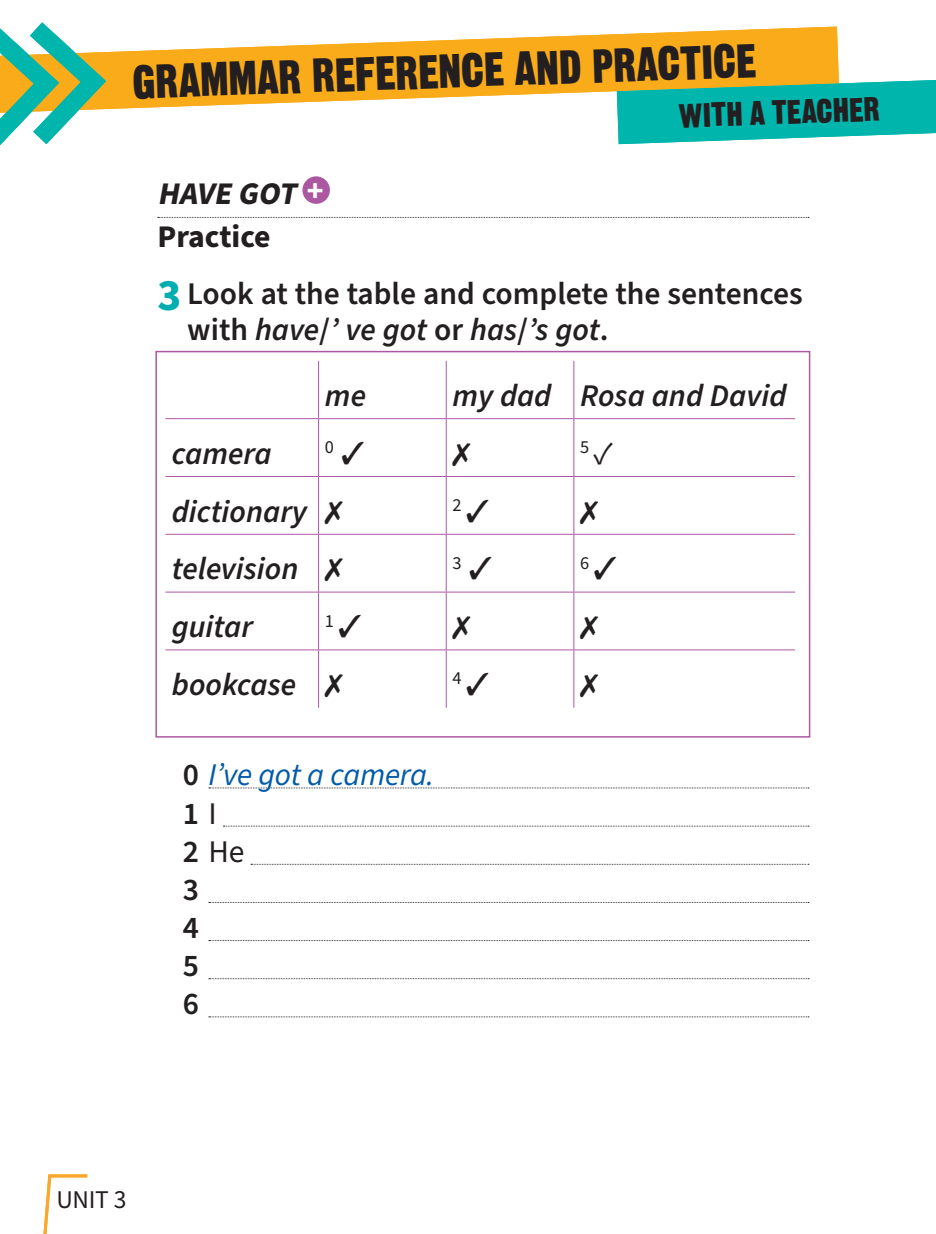
<style>
.page{position:relative;width:936px;height:1234px;background:#fff}
.page>*{position:absolute;margin:0;border:0;box-sizing:border-box;transform-origin:0 0}
.t1{font:46.5px "Gothic Thirteen Std";color:#231f20}
.t2{font:33px "Gothic Thirteen Std";color:#231f20}
.t3{font:600 31.5px/36px "Source Sans Pro";color:#231f20}
.t4{font:italic 600 31.5px "Source Sans Pro";color:#231f20}
.t5{font:italic 31.5px/38.1px "Source Sans Pro";letter-spacing:-.01em;color:#015aaa}
.t6{font:700 31.5px/42.3px "Source Sans Pro";color:#231f20}
.t7{font:25.5px "Source Sans Pro";color:#231f20}
.t8{font:18.3px "Source Sans Pro";color:#231f20}
.s1{font-style:italic}
.s2{color:#fff}
.s3{font-weight:700;font-size:45px;color:#00adaf}
.s4{font-size:31.5px}
.s5{font-weight:600;font-style:normal;color:#231f20}
.s6{font-style:normal;color:#231f20}
</style>
<div class="page">
<svg style="left:119px;top:27px;width:719px;height:82px;fill:#faab1a"></svg>
<svg style="left:616px;top:80px;width:319px;height:64px;background:#2bbba8"></svg>
<svg style="left:0;top:22px;width:119px;height:124px"></svg>
<svg style="left:158px;top:217px;width:650px;height:1px"></svg>
<svg style="left:209px;top:787px;width:599px;height:1px"></svg>
<svg style="left:223px;top:825px;width:585px;height:1px"></svg>
<svg style="left:251px;top:863px;width:555px;height:1px"></svg>
<svg style="left:209px;top:940px;width:599px;height:1px"></svg>
<svg style="left:209px;top:978px;width:599px;height:1px"></svg>
<svg style="left:209px;top:1016px;width:599px;height:1px"></svg>
<div style="left:302px;top:176px;width:28px;height:28px;background:#ac58a1;border-radius:50%"></div>
<hr style="left:318px;top:361px;width:1px;height:57px;background:#ac58a1">
<hr style="left:446px;top:361px;width:1px;height:57px;background:#ac58a1">
<hr style="left:573px;top:361px;width:1px;height:57px;background:#ac58a1">
<hr style="left:165px;top:418px;width:153px;height:1px;background:#ac58a1">
<hr style="left:318px;top:418px;width:128px;height:1px;background:#ac58a1">
<hr style="left:318px;top:419px;width:1px;height:57px;background:#ac58a1">
<hr style="left:446px;top:418px;width:128px;height:1px;background:#ac58a1">
<hr style="left:446px;top:419px;width:1px;height:57px;background:#ac58a1">
<hr style="left:574px;top:418px;width:221px;height:1px;background:#ac58a1">
<hr style="left:573px;top:419px;width:1px;height:57px;background:#ac58a1">
<hr style="left:165px;top:476px;width:153px;height:1px;background:#ac58a1">
<hr style="left:318px;top:476px;width:128px;height:1px;background:#ac58a1">
<hr style="left:318px;top:476px;width:1px;height:58px;background:#ac58a1">
<hr style="left:446px;top:476px;width:128px;height:1px;background:#ac58a1">
<hr style="left:446px;top:476px;width:1px;height:58px;background:#ac58a1">
<hr style="left:574px;top:476px;width:221px;height:1px;background:#ac58a1">
<hr style="left:573px;top:476px;width:1px;height:58px;background:#ac58a1">
<hr style="left:165px;top:534px;width:153px;height:1px;background:#ac58a1">
<hr style="left:318px;top:534px;width:128px;height:1px;background:#ac58a1">
<hr style="left:318px;top:534px;width:1px;height:57px;background:#ac58a1">
<hr style="left:446px;top:534px;width:128px;height:1px;background:#ac58a1">
<hr style="left:446px;top:534px;width:1px;height:57px;background:#ac58a1">
<hr style="left:574px;top:534px;width:221px;height:1px;background:#ac58a1">
<hr style="left:573px;top:534px;width:1px;height:57px;background:#ac58a1">
<hr style="left:165px;top:591px;width:153px;height:1px;background:#ac58a1">
<hr style="left:318px;top:591px;width:128px;height:1px;background:#ac58a1">
<hr style="left:318px;top:592px;width:1px;height:57px;background:#ac58a1">
<hr style="left:446px;top:591px;width:128px;height:1px;background:#ac58a1">
<hr style="left:446px;top:592px;width:1px;height:57px;background:#ac58a1">
<hr style="left:574px;top:591px;width:221px;height:1px;background:#ac58a1">
<hr style="left:573px;top:592px;width:1px;height:57px;background:#ac58a1">
<hr style="left:165px;top:649px;width:153px;height:1px;background:#ac58a1">
<hr style="left:318px;top:649px;width:128px;height:1px;background:#ac58a1">
<hr style="left:318px;top:650px;width:1px;height:57px;background:#ac58a1">
<hr style="left:446px;top:649px;width:128px;height:1px;background:#ac58a1">
<hr style="left:446px;top:650px;width:1px;height:57px;background:#ac58a1">
<hr style="left:574px;top:649px;width:221px;height:1px;background:#ac58a1">
<hr style="left:573px;top:650px;width:1px;height:57px;background:#ac58a1">
<div style="left:155px;top:351px;width:655px;height:386px;border:2px solid #ac58a1"></div>
<svg style="left:43px;top:1174px;width:44px;height:59px"></svg>
<h1 class="t1" style="left:131px;top:53px;width:626px;rotate:-2deg">GRAMMAR REFERENCE AND PRACTICE</h1>
<p class="t2" style="left:678px;top:95px;width:203px;rotate:-2deg">WITH A TEACHER</p>
<p class="t6" style="left:157px;top:173px;width:168px"><span class="s1">HAVE GOT</span> <span class="s2">+<br></span>Practice</p>
<p class="t3" style="left:187px;top:276px;width:617px;text-indent:-30px"><span class="s3">3</span> Look at the table and complete the sentences with <span class="s1">have</span>/<span class="s1">’ ve got</span> or <span class="s1">has</span>/<span class="s1">’s got</span>.</p>
<p class="t4" style="left:325px;top:374px;width:43px">me</p>
<p class="t4" style="left:452px;top:374px;width:335px">my dad Rosa and David</p>
<p class="t4" style="left:172px;top:432px;width:101px">camera</p>
<p class="t8" style="left:325px;top:435px;width:41px">0 ✓</p>
<p class="t8" style="left:580px;top:435px;width:34px">5 <span class="s4">✓</span></p>
<p class="t4" style="left:172px;top:490px;width:173px">dictionary ✗</p>
<p class="t8" style="left:452px;top:492px;width:38px">2 ✓</p>
<p class="t4" style="left:172px;top:547px;width:173px">television ✗</p>
<p class="t8" style="left:452px;top:550px;width:41px">3 ✓</p>
<p class="t8" style="left:580px;top:550px;width:38px">6 ✓</p>
<p class="t4" style="left:172px;top:605px;width:83px">guitar</p>
<p class="t8" style="left:325px;top:608px;width:38px">1 ✓</p>
<p class="t4" style="left:172px;top:663px;width:173px">bookcase ✗</p>
<p class="t8" style="left:452px;top:666px;width:38px">4 ✓</p>
<p class="t5" style="left:183px;top:756px;width:253px"><span class="s5">0</span> I’ve got a camera.<br><span class="s5">1</span> <span class="s6">I<br></span><span class="s5">2</span> <span class="s6">He<br></span><span class="s5">3<br>4<br>5<br>6</span></p>
<p class="t7" style="left:56px;top:1182px;width:72px">Unit 3</p>
</div>
